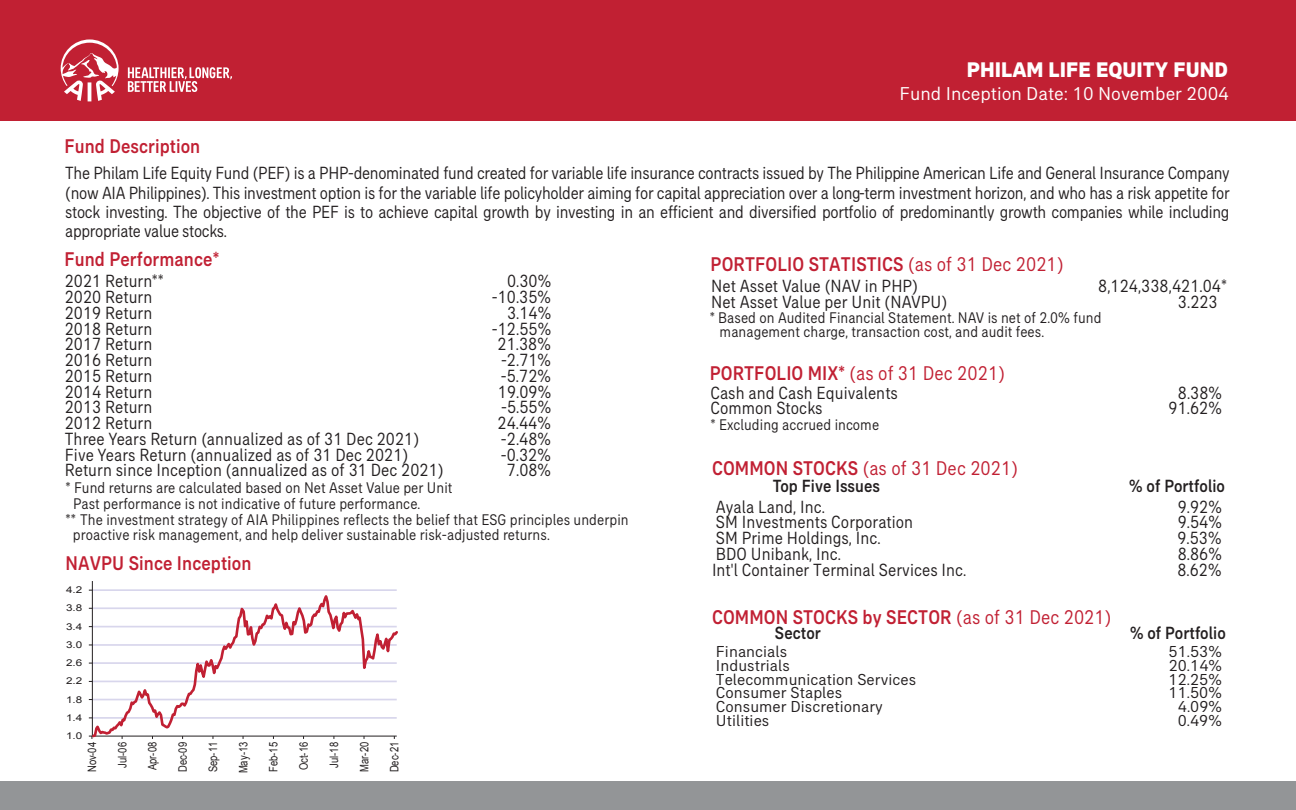
<style>
.page{position:relative;width:1296px;height:810px;background:#fff}
.page>*{position:absolute;margin:0;border:0;box-sizing:border-box;transform-origin:0 0}
.t1{font:800 21.6px "AIA Everest";color:#fff}
.t2{font:500 20.25px "AIA Everest";letter-spacing:.005em;color:#c12033;scale:.9 1}
.t3{font:20.25px "AIA Everest";letter-spacing:.005em;color:#c12033;scale:.9 1}
.t4{font:18.9px "AIA Everest";color:#fff}
.t5{font:18px "AIA Everest";letter-spacing:.005em;color:#231f20;scale:.9 1}
.t6{font:18px/19.3px "AIA Everest";letter-spacing:.005em;color:#231f20;text-align:justify;scale:.88 1}
.t7{font:500 18px "AIA Everest";letter-spacing:.005em;color:#231f20;scale:.9 1}
.t8{font:16.2px "AIA Everest";letter-spacing:.005em;color:#231f20}
.t9{font:15.75px/13.5px "AIA Everest";letter-spacing:.005em;color:#231f20;scale:.9 1}
.t10{font:11.7px "Arial";color:#231f20;scale:.81 1}
.t11{font:9.45px "Arial";color:#231f20;scale:1.24 1}
.s1{font-weight:400}
.s2{font-weight:500}
</style>
<div class="page">
<div style="left:0;top:782px;width:1296px;height:28px;background:#939597"></div>
<div style="left:0;top:0;width:1296px;height:120px;background:#c12033"></div>
<svg style="left:61px;top:39px;width:171px;height:62px"></svg>
<hr style="left:92px;top:581px;width:1px;height:155px;background:#231f20">
<svg style="left:90px;top:589px;width:308px;height:150px"></svg>
<p class="t2" style="left:64px;top:134px;width:152px">Fund Description</p>
<p class="t1" style="left:967px;top:57px;width:262px">PHILAM LIFE EQUITY FUND</p>
<p class="t4" style="left:900px;top:83px;width:331px">Fund Inception Date: 10 November 2004</p>
<p class="t6" style="left:65px;top:163px;width:1325px">The Philam Life Equity Fund (PEF) is a PHP-denominated fund created for variable life insurance contracts issued by The Philippine American Life and General Insurance Company (now AIA Philippines). This investment option is for the variable life policyholder aiming for capital appreciation over a long-term investment horizon, and who has a risk appetite for stock investing. The objective of the PEF is to achieve capital growth by investing in an efficient and diversified portfolio of predominantly growth companies while including appropriate value stocks.</p>
<p class="t2" style="left:64px;top:248px;width:174px">Fund Performance*</p>
<p class="t2" style="left:711px;top:252px;width:394px">PORTFOLIO STATISTICS <span class="s1">(as of 31 Dec 2021)</span></p>
<p class="t5" style="left:711px;top:275px;width:232px">Net Asset Value (NAV in PHP)</p>
<p class="t5" style="left:1098px;top:275px;width:145px">8,124,338,421.04*</p>
<p class="t5" style="left:711px;top:291px;width:264px">Net Asset Value per Unit (NAVPU)</p>
<p class="t5" style="left:1178px;top:291px;width:46px">3.223</p>
<p class="t5" style="left:65px;top:271px;width:112px">2021 Return**</p>
<p class="t5" style="left:507px;top:271px;width:51px">0.30%</p>
<p class="t5" style="left:65px;top:287px;width:99px">2020 Return</p>
<p class="t5" style="left:492px;top:287px;width:67px">-10.35%</p>
<p class="t5" style="left:65px;top:302px;width:99px">2019 Return</p>
<p class="t5" style="left:507px;top:302px;width:51px">3.14%</p>
<p class="t5" style="left:65px;top:318px;width:99px">2018 Return</p>
<p class="t5" style="left:492px;top:318px;width:67px">-12.55%</p>
<p class="t5" style="left:65px;top:334px;width:99px">2017 Return</p>
<p class="t5" style="left:498px;top:334px;width:61px">21.38%</p>
<p class="t5" style="left:65px;top:350px;width:99px">2016 Return</p>
<p class="t5" style="left:501px;top:350px;width:57px">-2.71%</p>
<p class="t5" style="left:65px;top:365px;width:99px">2015 Return</p>
<p class="t5" style="left:501px;top:365px;width:57px">-5.72%</p>
<p class="t5" style="left:65px;top:381px;width:99px">2014 Return</p>
<p class="t5" style="left:498px;top:381px;width:61px">19.09%</p>
<p class="t5" style="left:65px;top:397px;width:99px">2013 Return</p>
<p class="t5" style="left:501px;top:397px;width:57px">-5.55%</p>
<p class="t5" style="left:65px;top:413px;width:99px">2012 Return</p>
<p class="t5" style="left:498px;top:413px;width:61px">24.44%</p>
<p class="t5" style="left:65px;top:428px;width:395px">Three Years Return (annualized as of 31 Dec 2021)</p>
<p class="t5" style="left:501px;top:428px;width:57px">-2.48%</p>
<p class="t5" style="left:65px;top:444px;width:383px">Five Years Return (annualized as of 31 Dec 2021)</p>
<p class="t5" style="left:501px;top:444px;width:57px">-0.32%</p>
<p class="t5" style="left:65px;top:460px;width:422px">Return since Inception (annualized as of 31 Dec 2021)</p>
<p class="t5" style="left:507px;top:460px;width:51px">7.08%</p>
<p class="t9" style="left:720px;top:311px;width:426px;text-indent:-10px">* Based on Audited Financial Statement. NAV is net of 2.0% fund management charge, transaction cost, and audit fees.</p>
<p class="t3" style="left:710px;top:361px;width:330px"><span class="s2">PORTFOLIO MIX*</span> (as of 31 Dec 2021)</p>
<p class="t5" style="left:710px;top:382px;width:210px">Cash and Cash Equivalents</p>
<p class="t5" style="left:1178px;top:382px;width:50px">8.38%</p>
<p class="t5" style="left:710px;top:398px;width:126px">Common Stocks</p>
<p class="t5" style="left:1169px;top:398px;width:61px">91.62%</p>
<p class="t9" style="left:710px;top:417px;width:189px">* Excluding accrued income</p>
<p class="t3" style="left:712px;top:456px;width:342px"><span class="s2">COMMON STOCKS</span> (as of 31 Dec 2021)</p>
<p class="t7" style="left:773px;top:476px;width:121px">Top Five Issues</p>
<p class="t7" style="left:1129px;top:476px;width:108px">% of Portfolio</p>
<p class="t5" style="left:716px;top:496px;width:123px">Ayala Land, Inc.</p>
<p class="t5" style="left:1178px;top:496px;width:50px">9.92%</p>
<p class="t5" style="left:716px;top:512px;width:221px">SM Investments Corporation</p>
<p class="t5" style="left:1178px;top:512px;width:50px">9.54%</p>
<p class="t5" style="left:716px;top:528px;width:185px">SM Prime Holdings, Inc.</p>
<p class="t5" style="left:1177px;top:528px;width:51px">9.53%</p>
<p class="t5" style="left:716px;top:544px;width:141px">BDO Unibank, Inc.</p>
<p class="t5" style="left:1178px;top:544px;width:50px">8.86%</p>
<p class="t5" style="left:712px;top:559px;width:284px">Int'l Container Terminal Services Inc.</p>
<p class="t5" style="left:1177px;top:559px;width:50px">8.62%</p>
<p class="t9" style="left:66px;top:481px;width:432px">* Fund returns are calculated based on Net Asset Value per Unit</p>
<p class="t9" style="left:73px;top:497px;width:387px">Past performance is not indicative of future performance.</p>
<p class="t9" style="left:66px;top:512px;width:627px">** The investment strategy of AIA Philippines reflects the belief that ESG principles underpin</p>
<p class="t9" style="left:73px;top:528px;width:531px">proactive risk management, and help deliver sustainable risk-adjusted returns.</p>
<p class="t2" style="left:66px;top:551px;width:208px">NAVPU Since Inception</p>
<p class="t11" style="left:66px;top:584px;width:14px">4.2</p>
<p class="t11" style="left:66px;top:602px;width:14px">3.8</p>
<p class="t11" style="left:66px;top:620px;width:14px">3.4</p>
<p class="t11" style="left:66px;top:638px;width:14px">3.0</p>
<p class="t11" style="left:66px;top:657px;width:14px">2.6</p>
<p class="t11" style="left:66px;top:675px;width:14px">2.2</p>
<p class="t11" style="left:66px;top:693px;width:14px">1.8</p>
<p class="t11" style="left:66px;top:711px;width:14px">1.4</p>
<p class="t11" style="left:66px;top:730px;width:14px">1.0</p>
<p class="t10" style="left:84px;top:772px;width:39px;rotate:-90deg">Nov-04</p>
<p class="t10" style="left:115px;top:768px;width:33px;rotate:-90deg">Jul-06</p>
<p class="t10" style="left:145px;top:770px;width:36px;rotate:-90deg">Apr-08</p>
<p class="t10" style="left:175px;top:772px;width:39px;rotate:-90deg">Dec-09</p>
<p class="t10" style="left:205px;top:772px;width:39px;rotate:-90deg">Sep-11</p>
<p class="t10" style="left:236px;top:773px;width:40px;rotate:-90deg">May-13</p>
<p class="t10" style="left:266px;top:772px;width:38px;rotate:-90deg">Feb-15</p>
<p class="t10" style="left:296px;top:770px;width:36px;rotate:-90deg">Oct-16</p>
<p class="t10" style="left:326px;top:768px;width:33px;rotate:-90deg">Jul-18</p>
<p class="t10" style="left:357px;top:772px;width:38px;rotate:-90deg">Mar-20</p>
<p class="t10" style="left:387px;top:772px;width:39px;rotate:-90deg">Dec-21</p>
<p class="t2" style="left:712px;top:605px;width:445px">COMMON STOCKS by SECTOR <span class="s1">(as of 31 Dec 2021)</span></p>
<p class="t7" style="left:775px;top:623px;width:53px">Sector</p>
<p class="t7" style="left:1130px;top:623px;width:108px">% of Portfolio</p>
<p class="t8" style="left:716px;top:642px;width:73px">Financials</p>
<p class="t8" style="left:1169px;top:642px;width:55px">51.53%</p>
<p class="t8" style="left:716px;top:656px;width:75px">Industrials</p>
<p class="t8" style="left:1169px;top:656px;width:55px">20.14%</p>
<p class="t8" style="left:716px;top:670px;width:202px">Telecommunication Services</p>
<p class="t8" style="left:1169px;top:670px;width:55px">12.25%</p>
<p class="t8" style="left:716px;top:684px;width:128px">Consumer Staples</p>
<p class="t8" style="left:1169px;top:684px;width:55px">11.50%</p>
<p class="t8" style="left:716px;top:698px;width:169px">Consumer Discretionary</p>
<p class="t8" style="left:1178px;top:698px;width:46px">4.09%</p>
<p class="t8" style="left:716px;top:712px;width:55px">Utilities</p>
<p class="t8" style="left:1178px;top:712px;width:46px">0.49%</p>
</div>
